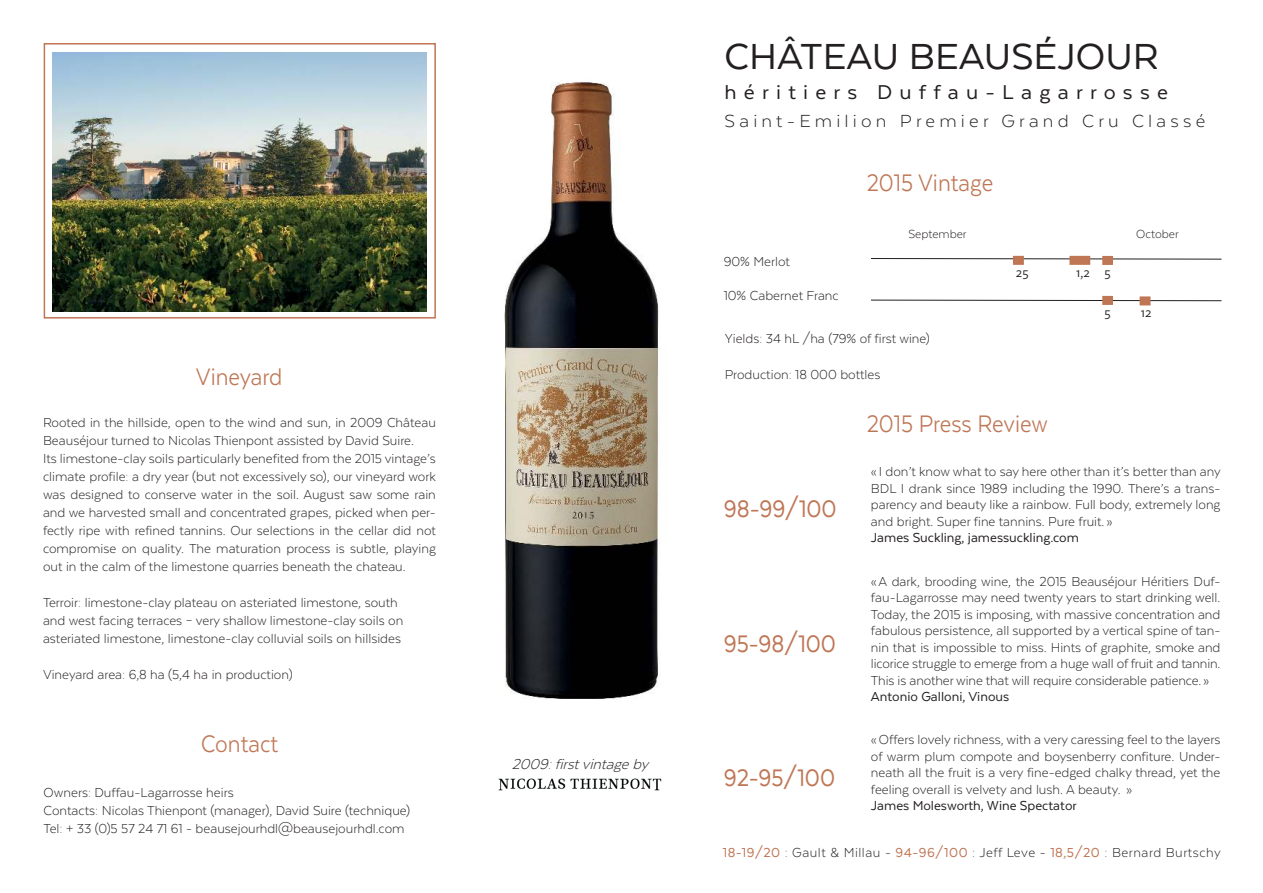
<style>
.page{position:relative;width:1263px;height:893px;background:#fff}
.page>*{position:absolute;margin:0;border:0;box-sizing:border-box;transform-origin:0 0}
.t1{font:41.7px "Texta";color:#231f20;scale:1.04 1}
.t2{font:27.6px "Texta";color:#bf7655;scale:.92 1}
.t3{font:27.6px "Texta";color:#bf7655;scale:.92 1}
.t4{font:23.1px "Texta";letter-spacing:.3em;color:#231f20;scale:1.04 1}
.t5{font:300 20.1px "Texta";letter-spacing:.2em;color:#231f20;scale:1.04 1}
.t6{font:italic 300 16.5px "Texta";color:#231f20}
.t7{font:300 15px/18px "Texta";color:#231f20}
.t8{font:15px "Texta";color:#231f20}
.t9{font:300 15px "Texta";letter-spacing:.035em;color:#231f20}
.t10{font:300 13.5px "Texta";color:#231f20}
.t11{font:300 13.5px "Ideal Sans";color:#231f20}
.s1{font-weight:400;color:#bf7655}
</style>
<div class="page">
<img style="left:504px;top:81px;width:156px;height:618px">
<img style="left:52px;top:52px;width:375px;height:259px">
<svg style="left:871px;top:258px;width:351px;height:2px"></svg>
<div style="left:1070px;top:257px;width:19px;height:7px;background:#bf7655"></div>
<div style="left:1069px;top:256px;width:21px;height:9px;border:2px solid #bf7655"></div>
<div style="left:1014px;top:257px;width:9px;height:7px;background:#bf7655"></div>
<div style="left:1013px;top:256px;width:11px;height:9px;border:2px solid #bf7655"></div>
<div style="left:1103px;top:257px;width:9px;height:7px;background:#bf7655"></div>
<div style="left:1102px;top:256px;width:11px;height:9px;border:2px solid #bf7655"></div>
<div style="left:44px;top:43px;width:392px;height:276px;border:2px solid #bf7655"></div>
<img style="left:498px;top:778px;width:164px;height:13px">
<svg style="left:871px;top:299px;width:351px;height:2px"></svg>
<div style="left:1103px;top:297px;width:9px;height:7px;background:#bf7655"></div>
<div style="left:1102px;top:296px;width:11px;height:9px;border:2px solid #bf7655"></div>
<div style="left:1140px;top:297px;width:10px;height:8px;background:#bf7655"></div>
<div style="left:1139px;top:296px;width:11px;height:9px;border:2px solid #bf7655"></div>
<h2 class="t2" style="left:196px;top:368px;width:96px">Vineyard</h2>
<p class="t7" style="left:43px;top:414px;width:394px">Rooted in the hillside, open to the wind and sun, in 2009 Château Beauséjour turned to Nicolas Thienpont assisted by David Suire.<br>Its limestone-clay soils particularly benefited from the 2015 vintage’s climate profile: a dry year (but not excessively so), our vineyard work was designed to conserve water in the soil. August saw some rain and we harvested small and concentrated grapes, picked when per&shy;fectly ripe with refined tannins. Our selections in the cellar did not compromise on quality. The maturation process is subtle, playing out in the calm of the limestone quarries beneath the chateau.</p>
<p class="t7" style="left:43px;top:594px;width:362px">Terroir: limestone-clay plateau on asteriated limestone, south and west facing terraces – very shallow limestone-clay soils on asteriated limestone, limestone-clay colluvial soils on hillsides</p>
<p class="t7" style="left:43px;top:666px;width:251px">Vineyard area: 6,8 ha (5,4 ha in production)</p>
<h2 class="t2" style="left:201px;top:735px;width:85px">Contact</h2>
<p class="t7" style="left:44px;top:783px;width:368px">Owners: Duffau-Lagarrosse heirs<br>Contacts: Nicolas Thienpont (manager), David Suire (technique)<br>Tel: + 33 (0)5 57 24 71 61 - beausejourhdl@beausejourhdl.com</p>
<p class="t6" style="left:512px;top:756px;width:142px">2009:firstvintageby</p>
<h1 class="t1" style="left:724px;top:36px;width:419px">CHÂTEAU BEAUSÉJOUR</h1>
<h3 class="t4" style="left:724px;top:81px;width:428px">héritiers Duffau-Lagarrosse</h3>
<h3 class="t5" style="left:724px;top:111px;width:464px">Saint-Emilion Premier Grand Cru Classé</h3>
<p class="t7" style="left:724px;top:253px;width:68px">90% Merlot</p>
<p class="t7" style="left:724px;top:286px;width:117px">10% Cabernet Franc</p>
<h2 class="t2" style="left:867px;top:174px;width:139px">2015 Vintage</h2>
<p class="t10" style="left:908px;top:228px;width:60px">September</p>
<p class="t10" style="left:1136px;top:228px;width:44px">October</p>
<p class="t11" style="left:1076px;top:266px;width:15px">1,2</p>
<p class="t11" style="left:1104px;top:307px;width:8px">5</p>
<p class="t11" style="left:1141px;top:307px;width:12px">12</p>
<p class="t11" style="left:1016px;top:266px;width:14px">25</p>
<p class="t11" style="left:1104px;top:266px;width:8px">5</p>
<p class="t7" style="left:725px;top:329px;width:207px">Yields: 34 hL /ha (79% of first wine)</p>
<p class="t7" style="left:725px;top:365px;width:157px">Production: 18 000 bottles</p>
<h2 class="t3" style="left:724px;top:495px;width:124px">98-99/100</h2>
<h2 class="t3" style="left:724px;top:630px;width:124px">95-98/100</h2>
<h2 class="t3" style="left:724px;top:764px;width:123px">92-95/100</h2>
<h2 class="t2" style="left:867px;top:415px;width:198px">2015 Press Review</h2>
<p class="t7" style="left:871px;top:463px;width:351px;line-height:16.5px;text-align:justify">« I don’t know what to say here other than it’s better than any BDL I drank since 1989 including the 1990. There’s a trans&shy;parency and beauty like a rainbow. Full body, extremely long and bright. Super fine tannins. Pure fruit. »</p>
<p class="t8" style="left:871px;top:530px;width:210px">James Suckling, jamessuckling.com</p>
<p class="t7" style="left:871px;top:573px;width:351px;line-height:16.5px;text-align:justify">« A dark, brooding wine, the 2015 Beauséjour Héritiers Duf&shy;fau-Lagarrosse may need twenty years to start drinking well.<br>Today, the 2015 is imposing, with massive concentration and fabulous persistence, all supported by a vertical spine of tan&shy;nin that is impossible to miss. Hints of graphite, smoke and licorice struggle to emerge from a huge wall of fruit and tannin.<br>This is another wine that will require considerable patience. »</p>
<p class="t8" style="left:871px;top:689px;width:140px">Antonio Galloni, Vinous</p>
<p class="t7" style="left:871px;top:732px;width:351px;line-height:16.5px;text-align:justify">« Offers lovely richness, with a very caressing feel to the layers of warm plum compote and boysenberry confiture. Under&shy;neath all the fruit is a very fine-edged chalky thread, yet the feeling overall is velvety and lush. A beauty. »</p>
<p class="t8" style="left:871px;top:799px;width:207px">James Molesworth, Wine Spectator</p>
<p class="t9" style="left:723px;top:846px;width:499px"><span class="s1">18-19/20</span> : Gault &amp; Millau - <span class="s1">94-96/100</span> : Jeff Leve - <span class="s1">18,5/20</span> : Bernard Burtschy</p>
</div>
